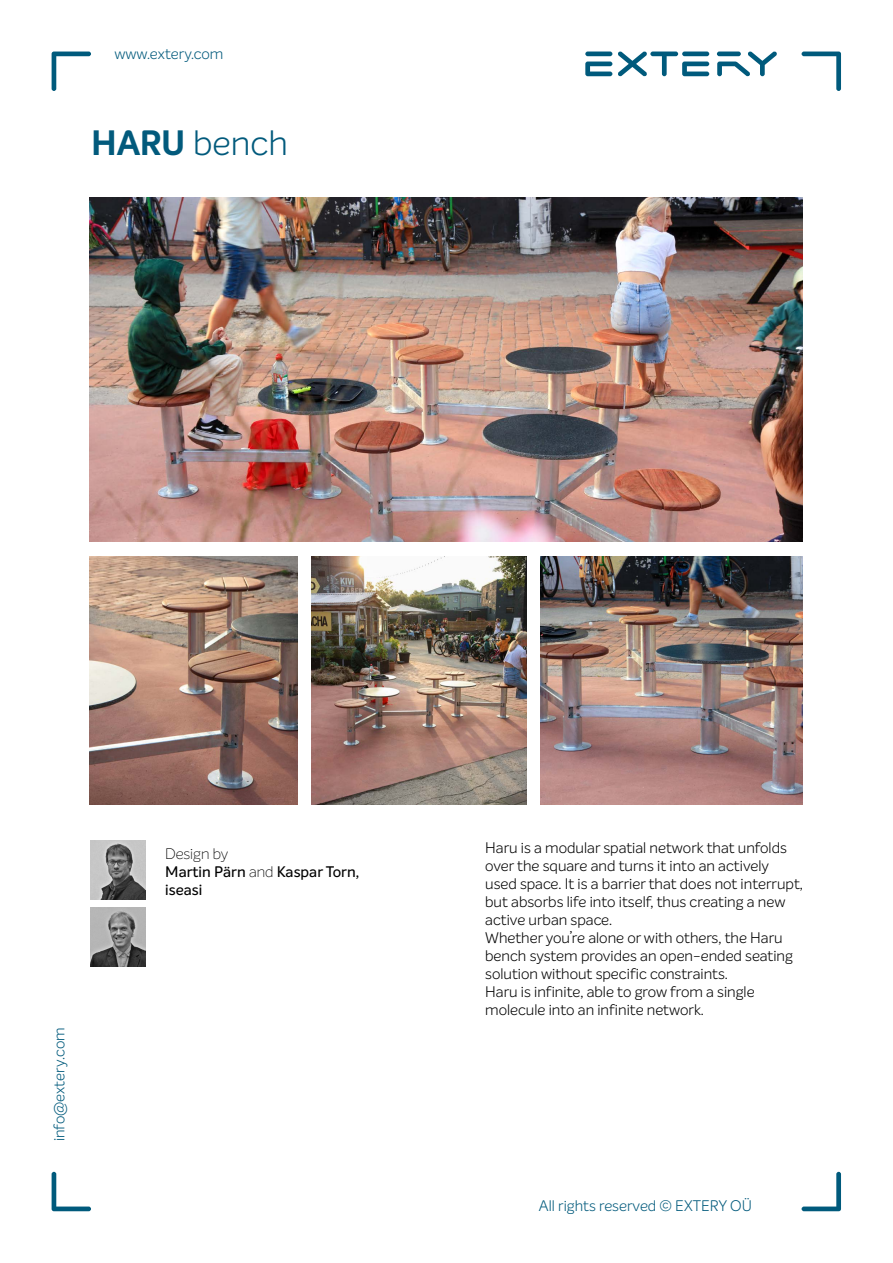
<style>
.page{position:relative;width:893px;height:1263px;background:#fff}
.page>*{position:absolute;margin:0;border:0;box-sizing:border-box;transform-origin:0 0}
.t1{font:300 34.5px "Intelo";color:#025a7c}
.t2{font:300 15px/18px "Intelo";color:#000}
.t3{font:300 15px "Intelo";color:#025a7c}
.t4{font:500 15px/18px "Intelo";color:#000}
.t5{font:300 15px "Intelo";color:#005a7c}
.s1{font-weight:700}
.s2{font-weight:100}
</style>
<div class="page">
<svg style="left:802px;top:52px;width:39px;height:39px"></svg>
<svg style="left:802px;top:1172px;width:39px;height:39px"></svg>
<svg style="left:52px;top:1172px;width:39px;height:39px"></svg>
<svg style="left:52px;top:52px;width:39px;height:39px"></svg>
<svg style="left:585px;top:51px;width:192px;height:26px"></svg>
<img style="left:90px;top:841px;width:56px;height:59px">
<img style="left:90px;top:908px;width:56px;height:59px">
<img style="left:90px;top:197px;width:712px;height:345px">
<img style="left:312px;top:557px;width:214px;height:247px">
<img style="left:541px;top:557px;width:261px;height:247px">
<img style="left:90px;top:557px;width:207px;height:247px">
<p class="t3" style="left:114px;top:45px;width:110px">www.extery.com</p>
<h1 class="t1" style="left:91px;top:122px;width:198px"><span class="s1">HARU</span> bench</h1>
<p class="t5" style="left:50px;top:1141px;width:116px;rotate:-90deg">info@extery.com</p>
<p class="t4" style="left:165px;top:845px;width:195px"><span class="s2">Design by<br></span>Martin Pärn <span class="s2">and</span> Kaspar Torn, iseasi</p>
<p class="t2" style="left:485px;top:839px;width:319px">Haru is a modular spatial network that unfolds over the square and turns it into an actively used space. It is a barrier that does not interrupt, but absorbs life into itself, thus creating a new active urban space.<br>Whether you’re alone or with others, the Haru bench system provides an open-ended seating solution without specific constraints.<br>Haru is infinite, able to grow from a single molecule into an infinite network.</p>
<p class="t3" style="left:539px;top:1196px;width:214px">All rights reserved © EXTERY OÜ</p>
</div>
